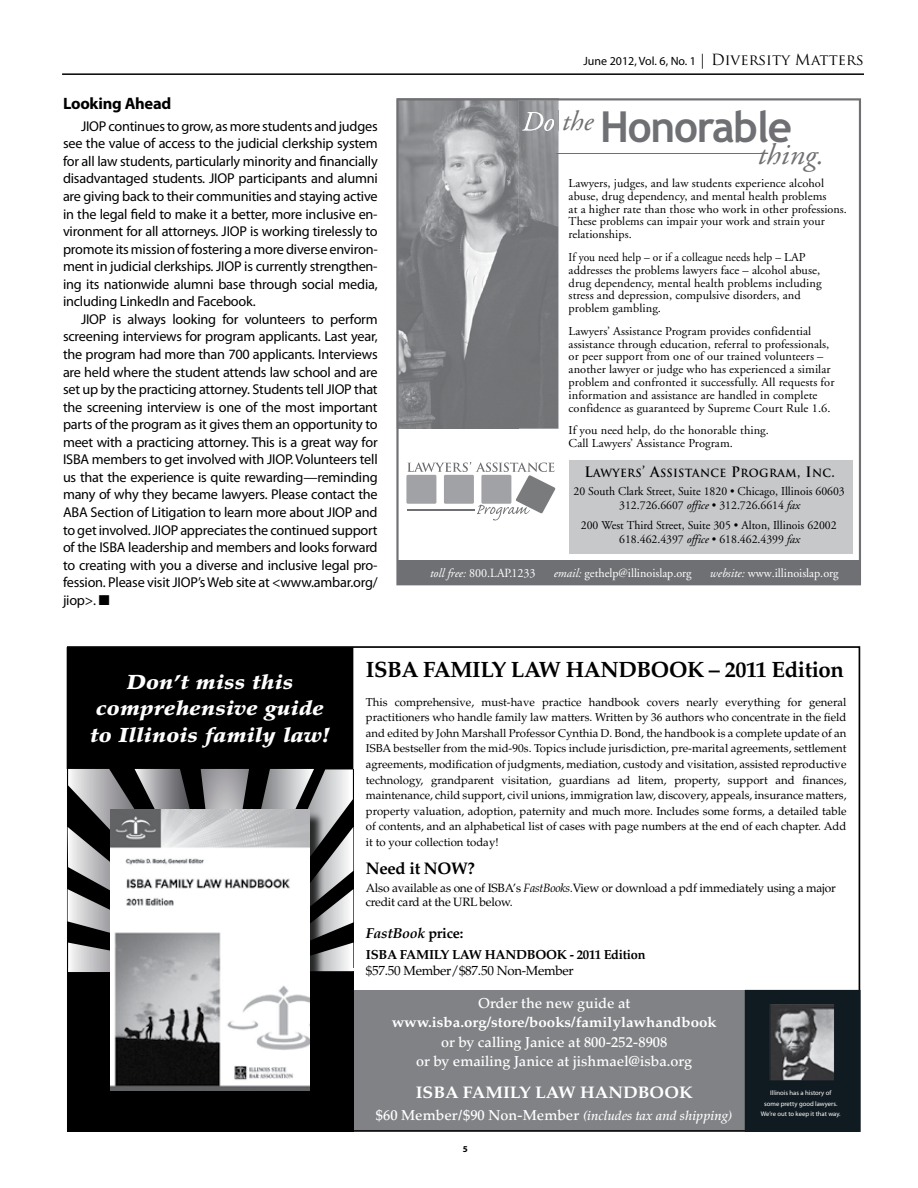
<style>
.page{position:relative;width:918px;height:1188px;background:#fff}
.page>*{position:absolute;margin:0;border:0;box-sizing:border-box;transform-origin:0 0}
.t1{font:700 42.9px "Trebuchet MS";letter-spacing:-.03em;color:#6f7073}
.t2{font:italic 29.4px "Adobe Garamond";color:#6f7073;scale:1.04 1}
.t3{font:700 22.2px "Palatino LT Std";letter-spacing:-.02em;color:#000}
.t4{font:italic 900 20.4px/26.4px "Palatino LT Std";letter-spacing:.01em;color:#fff;text-align:center;scale:1.1 1}
.t5{font:700 16.8px "Palatino LT Std";color:#fff;scale:1.05 1}
.t6{font:700 16.8px "Palatino LT Std";letter-spacing:-.02em;color:#000}
.t7{font:700 16.5px "Myriad Pro";letter-spacing:-.015em;color:#000}
.t8{font:500 14.4px/19.2px "Palatino LT Std";color:#fff;text-align:center}
.t9{font:700 14.4px "Palatino LT Std";color:#fff;scale:1.05 1}
.t10{font:italic 700 14.4px "Palatino LT Std";letter-spacing:-.02em;color:#000}
.t11{font:14.25px/17.5px "Myriad Pro";letter-spacing:-.015em;color:#000;text-align:justify}
.t12{font:italic 500 13.2px "Palatino LT Std";color:#fff}
.t13{font:700 13.2px "Palatino LT Std";letter-spacing:-.02em;color:#000}
.t14{font:13.2px "Palatino LT Std";letter-spacing:-.02em;color:#000}
.t15{font:12.45px "Adobe Garamond";color:#fff}
.t16{font:12.15px/12.8px "Adobe Garamond";letter-spacing:.005em;color:#000}
.t17{font:12.15px/12.8px "Adobe Garamond";letter-spacing:.005em;color:#000;scale:.94 1}
.t18{font:12px/14.1px "Adobe Garamond";color:#000;text-align:center}
.t19{font:12px/14.4px "Palatino LT Std";letter-spacing:-.02em;color:#000}
.t20{font:12px "Myriad Pro";color:#000}
.t21{font:11.4px/15.6px "Palatino LT Std";color:#000;text-align:justify}
.t22{font:700 10.95px "Trajan";letter-spacing:.03em;color:#000}
.t23{font:700 9px "Myriad Pro";color:#000}
.t24{font:6.6px/10.5px "Myriad Pro";color:#fff;text-align:center}
.s1{font-family:"Trajan Pro";font-size:15px}
.s2{font-size:14.1px}
.s3{font-style:italic}
.s4{font-style:normal}
.s5{font-style:normal;font-size:14.4px}
</style>
<div class="page">
<hr style="left:62px;top:73px;width:802px;height:2px;background:#000">
<div style="left:353px;top:990px;width:462px;height:139px;background:#808285"></div>
<div style="left:745px;top:990px;width:115px;height:141px;background:#101b21"></div>
<div style="left:745px;top:990px;width:115px;height:142px;border:1px solid #101b21"></div>
<img style="left:771px;top:1005px;width:62px;height:74px">
<div style="left:769px;top:1002px;width:66px;height:79px;border:1px solid #101b21"></div>
<div style="left:67px;top:971px;width:286px;height:160px;background:#000"></div>
<div style="left:67px;top:648px;width:286px;height:120px;background:#000"></div>
<div style="left:67px;top:647px;width:286px;height:122px;border:1px solid #000"></div>
<svg style="left:68px;top:769px;width:285px;height:203px"></svg>
<div style="left:112px;top:812px;width:213px;height:293px;background:#000;opacity:.75"></div>
<img style="left:110px;top:810px;width:200px;height:280px">
<svg style="left:396px;top:98px;width:465px;height:487px"></svg>
<div style="left:398px;top:560px;width:463px;height:24px;background:#6f7073"></div>
<hr style="left:557px;top:153px;width:211px;height:1px;background:#6f7073">
<div style="left:569px;top:460px;width:283px;height:93px;background:#c6c8ca"></div>
<svg style="left:397px;top:98px;width:162px;height:331px;fill:#787a7c"></svg>
<img style="left:522px;top:111px;width:33px;height:20px">
<svg style="left:558px;top:111px;width:1px;height:20px"></svg>
<img style="left:555px;top:111px;width:3px;height:20px">
<svg style="left:406px;top:475px;width:30px;height:29px"></svg>
<svg style="left:407px;top:462px;width:149px;height:58px"></svg>
<hr style="left:408px;top:509px;width:67px;height:1px;background:#6f7073">
<p class="t7" style="left:63px;top:92px;width:110px">Looking Ahead</p>
<p class="t11" style="left:63px;top:117px;width:316px;text-indent:18px">JIOP continues to grow, as more students and judges see the value of access to the judicial clerkship system for all law students, particularly minority and financially disadvantaged students. JIOP participants and alumni are giving back to their communities and staying active in the legal field to make it a better, more inclusive en&shy;vironment for all attorneys. JIOP is working tirelessly to promote its mission of fostering a more diverse environ&shy;ment in judicial clerkships. JIOP is currently strengthen&shy;ing its nationwide alumni base through social media, including LinkedIn and Facebook.</p>
<p class="t11" style="left:63px;top:310px;width:316px;text-indent:18px">JIOP is always looking for volunteers to perform screening interviews for program applicants. Last year, the program had more than 700 applicants. Interviews are held where the student attends law school and are set up by the practicing attorney. Students tell JIOP that the screening interview is one of the most important parts of the program as it gives them an opportunity to meet with a practicing attorney. This is a great way for ISBA members to get involved with JIOP. Volunteers tell us that the experience is quite rewarding—reminding many of why they became lawyers. Please contact the ABA Section of Litigation to learn more about JIOP and to get involved. JIOP appreciates the continued support of the ISBA leadership and members and looks forward to creating with you a diverse and inclusive legal pro&shy;fession. Please visit JIOP’s Web site at &lt;www.ambar.org/ jiop&gt;. ■</p>
<p class="t20" style="left:583px;top:54px;width:282px">June 2012, Vol. 6, No. 1 <span class="s1">| Diversity Matters</span></p>
<h1 class="t1" style="left:522px;top:100px;width:272px"><sup>Do</sup> <sup>the</sup> Honorable</h1>
<h2 class="t2" style="left:757px;top:139px;width:66px">thing.</h2>
<p class="t16" style="left:569px;top:177px;width:280px">Lawyers, judges, and law students experience alcohol abuse, drug dependency, and mental health problems<br>at a higher rate than those who work in other professions.<br>These problems can impair your work and strain your relationships.</p>
<p class="t17" style="left:569px;top:251px;width:271px">If you need help – or if a colleague needs help – LAP addresses the problems lawyers face – alcohol abuse, drug dependency, mental health problems including stress and depression, compulsive disorders, and problem gambling.</p>
<p class="t16" style="left:569px;top:325px;width:267px">Lawyers’ Assistance Program provides confidential assistance through education, referral to professionals, or peer support from one of our trained volunteers – another lawyer or judge who has experienced a similar problem and confronted it successfully. All requests for information and assistance are handled in complete confidence as guaranteed by Supreme Court Rule 1.6.</p>
<p class="t16" style="left:569px;top:425px;width:202px">If you need help, do the honorable thing.<br>Call Lawyers’ Assistance Program.</p>
<p class="t22" style="left:584px;top:466px;width:252px"><span class="s2">L</span>AWYERS<span class="s2">’ A</span>SSISTANCE <span class="s2">P</span>ROGRAM<span class="s2">, I</span>NC<span class="s2">.</span></p>
<p class="t18" style="left:574px;top:485px;width:273px">20 South Clark Street, Suite 1820 • Chicago, Illinois 60603<br>312.726.6607 <span class="s3">office</span> • 312.726.6614 <span class="s3">fax</span></p>
<p class="t18" style="left:581px;top:519px;width:257px">200 West Third Street, Suite 305 • Alton, Illinois 62002<br>618.462.4397 <span class="s3">office</span> • 618.462.4399 <span class="s3">fax</span></p>
<p class="t15" style="left:430px;top:567px;width:107px"><span class="s3">toll free:</span> 800.LAP.1233</p>
<p class="t15" style="left:554px;top:567px;width:139px"><span class="s3">email:</span> gethelp@illinoislap.org</p>
<p class="t15" style="left:710px;top:567px;width:130px"><span class="s3">website:</span> www.illinoislap.org</p>
<h3 class="t4" style="left:90px;top:669px;width:219px">Don’t miss this comprehensive guide to Illinois family law!</h3>
<h3 class="t3" style="left:366px;top:656px;width:480px">ISBA FAMILY LAW HANDBOOK – 2011 Edition</h3>
<p class="t21" style="left:366px;top:694px;width:482px">This comprehensive, must-have practice handbook covers nearly everything for general practitioners who handle family law matters. Written by 36 authors who concentrate in the field and edited by John Marshall Professor Cynthia D. Bond, the handbook is a complete update of an ISBA bestseller from the mid-90s. Topics include jurisdiction, pre-marital agreements, settlement agreements, modification of judgments, mediation, custody and visitation, assisted reproductive technology, grandparent visitation, guardians ad litem, property, support and finances, maintenance, child support, civil unions, immigration law, discovery, appeals, insurance matters, property valuation, adoption, paternity and much more. Includes some forms, a detailed table of contents, and an alphabetical list of cases with page numbers at the end of each chapter. Add it to your collection today!</p>
<p class="t6" style="left:366px;top:858px;width:111px">Need it NOW?</p>
<p class="t19" style="left:366px;top:881px;width:472px">Also available as one of ISBA’s <span class="s3">FastBooks.</span>View or download a pdf immediately using a major credit card at the URL below.</p>
<p class="t10" style="left:366px;top:925px;width:99px">FastBook <span class="s4">price:</span></p>
<p class="t13" style="left:366px;top:947px;width:281px">ISBA FAMILY LAW HANDBOOK - 2011 Edition</p>
<p class="t14" style="left:366px;top:963px;width:209px">$57.50 Member/$87.50 Non-Member</p>
<p class="t8" style="left:478px;top:994px;width:154px">Order the new guide at</p>
<p class="t9" style="left:392px;top:1014px;width:311px">www.isba.org/store/books/familylawhandbook</p>
<p class="t8" style="left:416px;top:1032px;width:278px">or by calling Janice at 800-252-8908<br>or by emailing Janice at jishmael@isba.org</p>
<p class="t5" style="left:416px;top:1082px;width:265px">ISBA FAMILY LAW HANDBOOK</p>
<p class="t12" style="left:376px;top:1108px;width:358px"><span class="s5">$60 Member/$90 Non-Member</span> (includes tax and shipping)</p>
<p class="t24" style="left:761px;top:1088px;width:81px">Illinois has a history of<br>some pretty good lawyers.<br>We’re out to keep it that way.</p>
<p class="t23" style="left:463px;top:1143px;width:6px">5</p>
</div>
